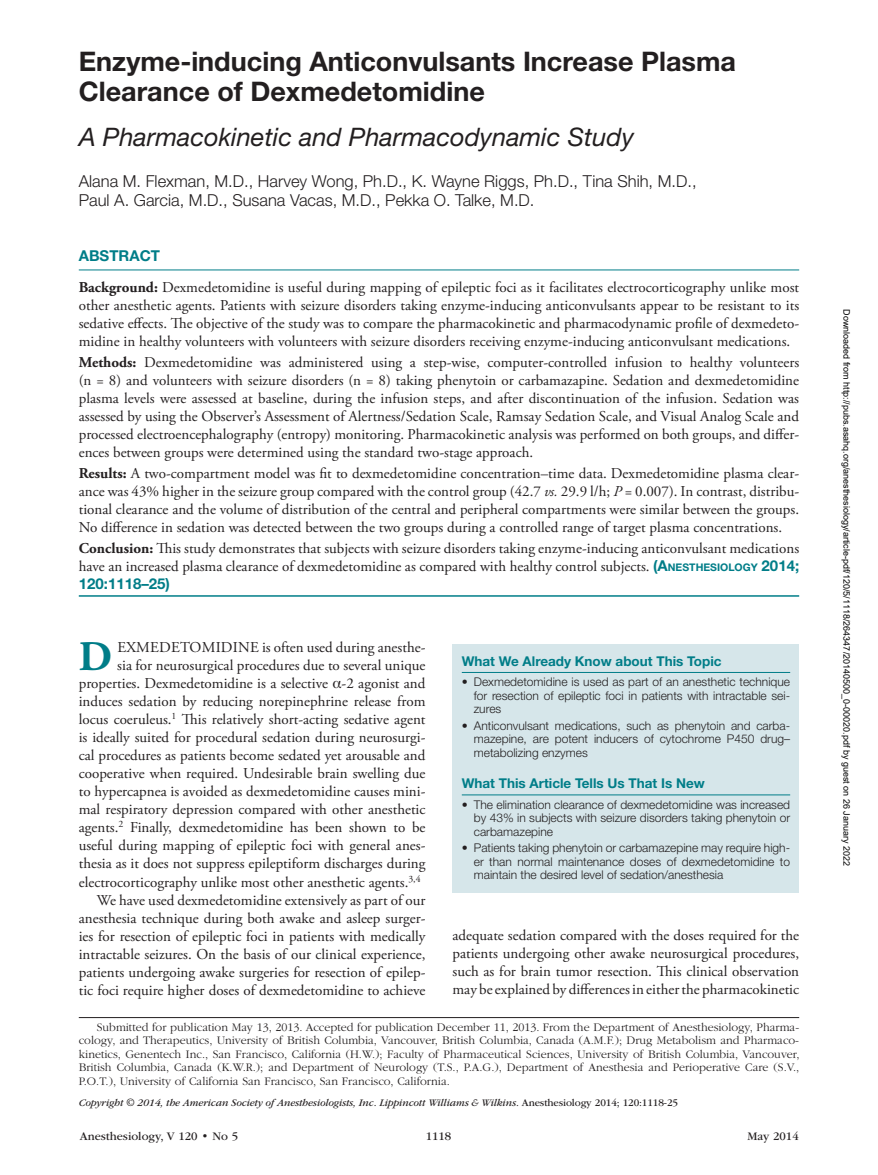
<style>
.page{position:relative;width:878px;height:1175px;background:#fff}
.page>*{position:absolute;margin:0;border:0;box-sizing:border-box;transform-origin:0 0}
.t1{font:700 42.15px "Adobe Garamond Pro";color:#007d88}
.t2{font:700 27px/30px "Helvetica Neue LT Std";color:#231f20}
.t3{font:italic 25.5px "Helvetica Neue LT Std";color:#231f20}
.t4{font:300 16.5px/19.5px "Helvetica Neue LT Std";color:#231f20}
.t5{font:15px/18px "Adobe Garamond Pro";color:#231f20;text-align:justify}
.t6{font:700 15px "Helvetica Neue LT Std";color:#007d88}
.t7{font:700 13.5px "Helvetica Neue LT Std";color:#007d88}
.t8{font:300 12px/13.5px "ITC Garamond Std";color:#231f20;text-align:justify}
.t9{font:300 12px/13.5px "Helvetica Neue LT Std";color:#231f20;text-align:justify}
.t10{font:12px "ITC Garamond Std";color:#231f20}
.t11{font:italic 10.5px "ITC Garamond Std";letter-spacing:-.01em;color:#231f20}
.t12{font:9px "Arial";color:#000}
.s1{font-weight:700}
.s2{font-style:italic}
.s3{font-family:"Helvetica Neue LT Std";font-weight:700;color:#007d88}
.s4{font-family:"Helvetica Neue LT Std";font-weight:700;font-size:10.5px;color:#007d88}
.s5{font-family:"Gandhari Unicode"}
.s6{font-style:normal}
</style>
<div class="page">
<div style="left:452px;top:644px;width:347px;height:248px;background:#d6e6ea"></div>
<hr style="left:462px;top:672px;width:328px;height:1px;background:#007d88">
<hr style="left:462px;top:794px;width:328px;height:1px;background:#007d88">
<hr style="left:79px;top:269px;width:720px;height:1px;background:#007d88">
<hr style="left:79px;top:595px;width:720px;height:1px;background:#007d88">
<hr style="left:79px;top:1017px;width:720px;height:1px;background:#231f20">
<h2 class="t2" style="left:79px;top:46px;width:658px">Enzyme-inducing Anticonvulsants Increase Plasma<br>Clearance of Dexmedetomidine</h2>
<h3 class="t3" style="left:79px;top:122px;width:556px">A Pharmacokinetic and Pharmacodynamic Study</h3>
<p class="t4" style="left:79px;top:171px;width:619px">Alana M. Flexman, M.D., Harvey Wong, Ph.D., K. Wayne Riggs, Ph.D., Tina Shih, M.D.,<br>Paul A. Garcia, M.D., Susana Vacas, M.D., Pekka O. Talke, M.D.</p>
<p class="t6" style="left:79px;top:246px;width:83px">ABSTRACT</p>
<p class="t5" style="left:79px;top:279px;width:722px"><span class="s1">Background:</span> Dexmedetomidine is useful during mapping of epileptic foci as it facilitates electrocorticography unlike most other anesthetic agents. Patients with seizure disorders taking enzyme-inducing anticonvulsants appear to be resistant to its sedative effects. The objective of the study was to compare the pharmacokinetic and pharmacodynamic profile of dexmedeto&shy;midine in healthy volunteers with volunteers with seizure disorders receiving enzyme-inducing anticonvulsant medications.</p>
<p class="t5" style="left:79px;top:354px;width:722px"><span class="s1">Methods:</span> Dexmedetomidine was administered using a step-wise, computer-controlled infusion to healthy volunteers (n = 8) and volunteers with seizure disorders (n = 8) taking phenytoin or carbamazapine. Sedation and dexmedetomidine plasma levels were assessed at baseline, during the infusion steps, and after discontinuation of the infusion. Sedation was assessed by using the Observer’s Assessment of Alertness/Sedation Scale, Ramsay Sedation Scale, and Visual Analog Scale and processed electroencephalography (entropy) monitoring. Pharmacokinetic analysis was performed on both groups, and differ&shy;ences between groups were determined using the standard two-stage approach.</p>
<p class="t5" style="left:79px;top:465px;width:722px"><span class="s1">Results:</span> A two-compartment model was fit to dexmedetomidine concentration–time data. Dexmedetomidine plasma clear&shy;ance was 43% higher in the seizure group compared with the control group (42.7 <span class="s2">vs.</span> 29.9 l/h; <span class="s2">P</span> = 0.007). In contrast, distribu&shy;tional clearance and the volume of distribution of the central and peripheral compartments were similar between the groups.<br>No difference in sedation was detected between the two groups during a controlled range of target plasma concentrations.</p>
<p class="t5" style="left:79px;top:540px;width:722px"><span class="s1">Conclusion:</span> This study demonstrates that subjects with seizure disorders taking enzyme-inducing anticonvulsant medications have an increased plasma clearance of dexmedetomidine as compared with healthy control subjects. <span class="s3">(A</span><span class="s4">NESTHESIOLOGY</span> <span class="s3">2014;</span></p>
<p class="t6" style="left:79px;top:574px;width:93px">120:1118–25)</p>
<h1 class="t1" style="left:79px;top:632px;width:35px">D</h1>
<p class="t5" style="left:117px;top:639px;width:309px">EXMEDETOMIDINE is often used during anesthe-</p>
<p class="t5" style="left:117px;top:657px;width:310px">sia for neurosurgical procedures due to several unique</p>
<p class="t5" style="left:79px;top:675px;width:348px">properties. Dexmedetomidine is a selective <span class="s5">α</span>-2 agonist and</p>
<p class="t5" style="left:79px;top:693px;width:348px">induces sedation by reducing norepinephrine release from</p>
<p class="t5" style="left:79px;top:711px;width:348px">locus coeruleus.<sup>1</sup> This relatively short-acting sedative agent</p>
<p class="t5" style="left:79px;top:729px;width:348px">is ideally suited for procedural sedation during neurosurgi-</p>
<p class="t5" style="left:79px;top:747px;width:348px">cal procedures as patients become sedated yet arousable and</p>
<p class="t5" style="left:79px;top:765px;width:348px">cooperative when required. Undesirable brain swelling due</p>
<p class="t5" style="left:79px;top:783px;width:348px">to hypercapnea is avoided as dexmedetomidine causes mini-</p>
<p class="t5" style="left:79px;top:801px;width:348px">mal respiratory depression compared with other anesthetic</p>
<p class="t5" style="left:79px;top:819px;width:348px">agents.<sup>2</sup> Finally, dexmedetomidine has been shown to be</p>
<p class="t5" style="left:79px;top:837px;width:348px">useful during mapping of epileptic foci with general anes-</p>
<p class="t5" style="left:79px;top:855px;width:348px">thesia as it does not suppress epileptiform discharges during</p>
<p class="t5" style="left:79px;top:873px;width:343px">electrocorticography unlike most other anesthetic agents.<sup>3,4</sup></p>
<p class="t5" style="left:97px;top:891px;width:330px">We have used dexmedetomidine extensively as part of our</p>
<p class="t5" style="left:79px;top:909px;width:348px">anesthesia technique during both awake and asleep surger-</p>
<p class="t5" style="left:79px;top:927px;width:348px">ies for resection of epileptic foci in patients with medically</p>
<p class="t5" style="left:79px;top:945px;width:348px">intractable seizures. On the basis of our clinical experience,</p>
<p class="t5" style="left:79px;top:963px;width:348px">patients undergoing awake surgeries for resection of epilep-</p>
<p class="t5" style="left:79px;top:981px;width:348px">tic foci require higher doses of dexmedetomidine to achieve</p>
<p class="t7" style="left:462px;top:652px;width:261px">What We Already Know about This Topic</p>
<p class="t9" style="left:474px;top:675px;width:318px;text-indent:-12px">• Dexmedetomidine is used as part of an anesthetic technique for resection of epileptic foci in patients with intractable sei&shy;zures</p>
<p class="t9" style="left:474px;top:718px;width:318px;text-indent:-12px">• Anticonvulsant medications, such as phenytoin and carba&shy;mazepine, are potent inducers of cytochrome P450 drug– metabolizing enzymes</p>
<p class="t7" style="left:462px;top:775px;width:244px">What This Article Tells Us That Is New</p>
<p class="t9" style="left:474px;top:797px;width:318px;text-indent:-12px">• The elimination clearance of dexmedetomidine was increased by 43% in subjects with seizure disorders taking phenytoin or carbamazepine</p>
<p class="t9" style="left:474px;top:841px;width:318px;text-indent:-12px">• Patients taking phenytoin or carbamazepine may require high&shy;er than normal maintenance doses of dexmedetomidine to maintain the desired level of sedation/anesthesia</p>
<p class="t5" style="left:452px;top:926px;width:348px">adequate sedation compared with the doses required for the patients undergoing other awake neurosurgical procedures, such as for brain tumor resection. This clinical observation may be explained by differences in either the pharmacokinetic</p>
<p class="t8" style="left:79px;top:1020px;width:722px;text-indent:18px">Submitted for publication May 13, 2013. Accepted for publication December 11, 2013. From the Department of Anesthesiology, Pharma&shy;cology, and Therapeutics, University of British Columbia, Vancouver, British Columbia, Canada (A.M.F.); Drug Metabolism and Pharmaco&shy;kinetics, Genentech Inc., San Francisco, California (H.W.); Faculty of Pharmaceutical Sciences, University of British Columbia, Vancouver, British Columbia, Canada (K.W.R.); and Department of Neurology (T.S., P.A.G.), Department of Anesthesia and Perioperative Care (S.V., P.O.T.), University of California San Francisco, San Francisco, California.</p>
<p class="t11" style="left:79px;top:1096px;width:601px">Copyright © 2014, the American Society of Anesthesiologists, Inc. Lippincott Williams &amp; Wilkins. <span class="s6">Anesthesiology 2014; 120:1118-25</span></p>
<p class="t10" style="left:80px;top:1130px;width:160px">Anesthesiology, V 120 • No 5</p>
<p class="t10" style="left:426px;top:1130px;width:27px">1118</p>
<p class="t10" style="left:747px;top:1130px;width:53px">May 2014</p>
<p class="t12" style="left:850px;top:309px;width:558px;rotate:90deg">Downloaded from http://pubs.asahq.org/anesthesiology/article-pdf/120/5/1118/264347/20140500_0-00020.pdf by guest on 26 January 2022</p>
</div>
